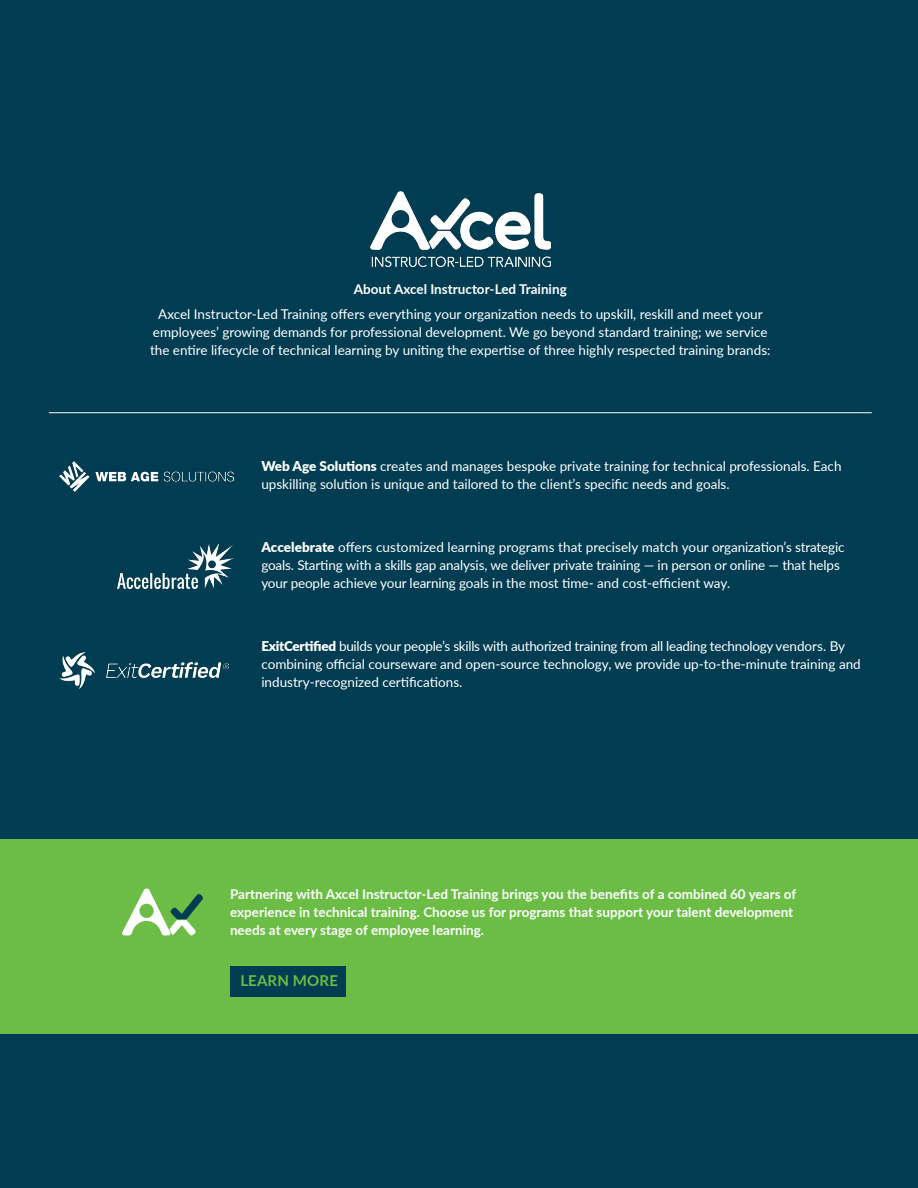
<style>
.page{position:relative;width:918px;height:1188px;background:#003d52}
.page>*{position:absolute;margin:0;border:0;box-sizing:border-box;transform-origin:0 0}
.body-header2{font:700 15px "Lato";letter-spacing:.01em;color:#6bbd45}
.body_9pt{font:13.5px/18px "Lato";color:#fff}
.body_9pt-2{font:700 13.5px/18px "Lato";color:#fff}
.s1{font-weight:900}
</style>
<div class="page">
<div style="left:0;top:839px;width:918px;height:194px;background:#6bbd45"></div>
<img style="left:118px;top:544px;width:115px;height:44px">
<img style="left:59px;top:653px;width:170px;height:35px">
<img style="left:370px;top:192px;width:180px;height:75px">
<hr style="left:49px;top:412px;width:823px;height:1px;background:#fff">
<img style="left:59px;top:461px;width:174px;height:31px">
<svg style="left:122px;top:888px;width:81px;height:48px"></svg>
<div style="left:230px;top:966px;width:115px;height:31px;background:#003d52"></div>
<p class="body_9pt-2" style="left:354px;top:280px;width:215px">About Axcel Instructor-Led Training</p>
<p class="body_9pt" style="left:150px;top:305px;width:622px;text-align:center">Axcel Instructor-Led Training offers everything your organization needs to upskill, reskill and meet your employees’ growing demands for professional development. We go beyond standard training; we service the entire lifecycle of technical learning by uniting the expertise of three highly respected training brands:</p>
<p class="body_9pt" style="left:261px;top:457px;width:582px"><span class="s1">Web Age Solutions</span> creates and manages bespoke private training for technical professionals. Each upskilling solution is unique and tailored to the client’s specific needs and goals.</p>
<p class="body_9pt" style="left:261px;top:538px;width:585px"><span class="s1">Accelebrate</span> offers customized learning programs that precisely match your organization’s strategic goals. Starting with a skills gap analysis, we deliver private training — in person or online — that helps your people achieve your learning goals in the most time- and cost-efficient way.</p>
<p class="body_9pt" style="left:261px;top:637px;width:601px"><span class="s1">ExitCertified</span> builds your people’s skills with authorized training from all leading technology vendors. By combining official courseware and open-source technology, we provide up-to-the-minute training and industry-recognized certifications.</p>
<p class="body_9pt-2" style="left:230px;top:884px;width:568px">Partnering with Axcel Instructor-Led Training brings you the benefits of a combined 60 years of experience in technical training. Choose us for programs that support your talent development needs at every stage of employee learning.</p>
<p class="body-header2" style="left:240px;top:969px;width:99px">LEARN MORE</p>
</div>
